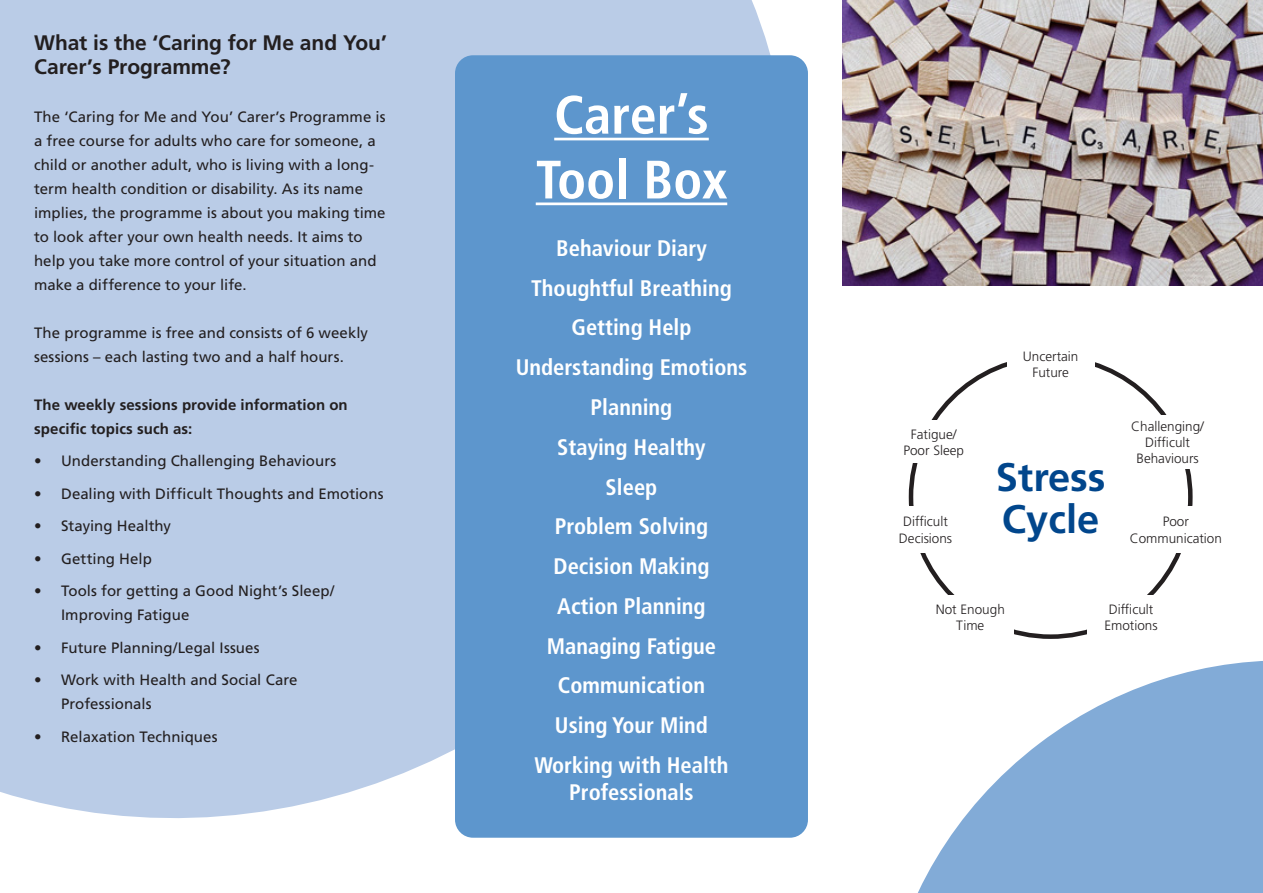
<style>
.page{position:relative;width:1263px;height:893px;background:#fff}
.page>*{position:absolute;margin:0;border:0;box-sizing:border-box;transform-origin:0 0}
.t1{font:700 condensed 54px "Frutiger LT Std";color:#fff}
.t2{font:700 39.9px "Frutiger LT Std";color:#01468c}
.t3{font:700 condensed 22.5px/27px "Frutiger LT Std";color:#fff;text-align:center}
.t4{font:700 21px "Frutiger LT Std";letter-spacing:-.005em;color:#231f20}
.t5{font:15px/24px "Frutiger LT Std";letter-spacing:.005em;color:#231f20}
.t6{font:700 15px/24px "Frutiger LT Std";letter-spacing:.005em;color:#231f20}
.t7{font:300 13.5px/16.2px "Frutiger LT Std";color:#231f20;text-align:center}
</style>
<div class="page">
<svg style="left:918px;top:629px;width:345px;height:264px;fill:#82abd7"></svg>
<div style="left:0;top:0;width:808px;height:838px;background:#bacce7"></div>
<div style="left:455px;top:55px;width:353px;height:783px;background:#5d96cd;border-radius:18px"></div>
<hr style="left:554px;top:138px;width:155px;height:2px;background:#fff">
<hr style="left:536px;top:202px;width:191px;height:3px;background:#fff">
<div style="left:1087px;top:596px;width:88px;height:42px;background:#fff"></div>
<div style="left:926px;top:596px;width:88px;height:42px;background:#fff"></div>
<img style="left:842px;top:0;width:421px;height:286px">
<p class="t4" style="left:34px;top:30px;width:354px">What is the ‘Caring for Me and You’</p>
<p class="t4" style="left:34px;top:54px;width:198px">Carer’s Programme?</p>
<p class="t5" style="left:34px;top:105px;width:353px">The ‘Caring for Me and You’ Carer’s Programme is a free course for adults who care for someone, a child or another adult, who is living with a long&shy;term health condition or disability. As its name implies, the programme is about you making time to look after your own health needs. It aims to help you take more control of your situation and make a difference to your life.</p>
<p class="t5" style="left:34px;top:321px;width:335px">The programme is free and consists of 6 weekly sessions – each lasting two and a half hours.</p>
<p class="t6" style="left:34px;top:393px;width:315px">The weekly sessions provide information on specific topics such as:</p>
<p class="t5" style="left:34px;top:449px;width:304px">• Understanding Challenging Behaviours</p>
<p class="t5" style="left:34px;top:482px;width:351px">• Dealing with Difficult Thoughts and Emotions</p>
<p class="t5" style="left:34px;top:514px;width:138px">• Staying Healthy</p>
<p class="t5" style="left:34px;top:547px;width:119px">• Getting Help</p>
<p class="t5" style="left:61px;top:579px;width:275px;text-indent:-27px">• Tools for getting a Good Night’s Sleep/<br>Improving Fatigue</p>
<p class="t5" style="left:34px;top:636px;width:227px">• Future Planning/Legal Issues</p>
<p class="t5" style="left:61px;top:668px;width:238px;text-indent:-27px">• Work with Health and Social Care<br>Professionals</p>
<p class="t5" style="left:34px;top:725px;width:185px">• Relaxation Techniques</p>
<p class="t1" style="left:554px;top:83px;width:156px">Carer’s</p>
<p class="t1" style="left:536px;top:148px;width:193px">Tool Box</p>
<p class="t3" style="left:556px;top:235px;width:152px">Behaviour Diary</p>
<p class="t3" style="left:531px;top:274px;width:202px">Thoughtful Breathing</p>
<p class="t3" style="left:571px;top:314px;width:122px">Getting Help</p>
<p class="t3" style="left:516px;top:354px;width:233px">Understanding Emotions</p>
<p class="t3" style="left:591px;top:394px;width:83px">Planning</p>
<p class="t3" style="left:557px;top:433px;width:150px">Staying Healthy</p>
<p class="t3" style="left:606px;top:473px;width:53px">Sleep</p>
<p class="t3" style="left:555px;top:513px;width:155px">Problem Solving</p>
<p class="t3" style="left:553px;top:553px;width:157px">Decision Making</p>
<p class="t3" style="left:557px;top:592px;width:150px">Action Planning</p>
<p class="t3" style="left:547px;top:632px;width:171px">Managing Fatigue</p>
<p class="t3" style="left:558px;top:672px;width:149px">Communication</p>
<p class="t3" style="left:555px;top:712px;width:155px">Using Your Mind</p>
<p class="t3" style="left:534px;top:752px;width:196px">Working with Health<br>Professionals</p>
<p class="t7" style="left:911px;top:426px;width:47px">Fatigue/</p>
<p class="t7" style="left:903px;top:442px;width:62px">Poor Sleep</p>
<p class="t7" style="left:903px;top:514px;width:46px">Difficult</p>
<p class="t7" style="left:899px;top:530px;width:55px">Decisions</p>
<p class="t7" style="left:1023px;top:348px;width:57px">Uncertain</p>
<p class="t7" style="left:1032px;top:365px;width:38px">Future</p>
<p class="t2" style="left:996px;top:453px;width:111px">Stress</p>
<p class="t2" style="left:1002px;top:496px;width:99px">Cycle</p>
<p class="t7" style="left:1131px;top:418px;width:74px">Challenging/<br>Difficult</p>
<p class="t7" style="left:1136px;top:450px;width:64px">Behaviours</p>
<p class="t7" style="left:1163px;top:514px;width:28px">Poor</p>
<p class="t7" style="left:1130px;top:530px;width:94px">Communication</p>
<p class="t7" style="left:936px;top:601px;width:71px">Not Enough</p>
<p class="t7" style="left:956px;top:618px;width:30px">Time</p>
<p class="t7" style="left:1104px;top:601px;width:55px">Difficult<br>Emotions</p>
</div>
